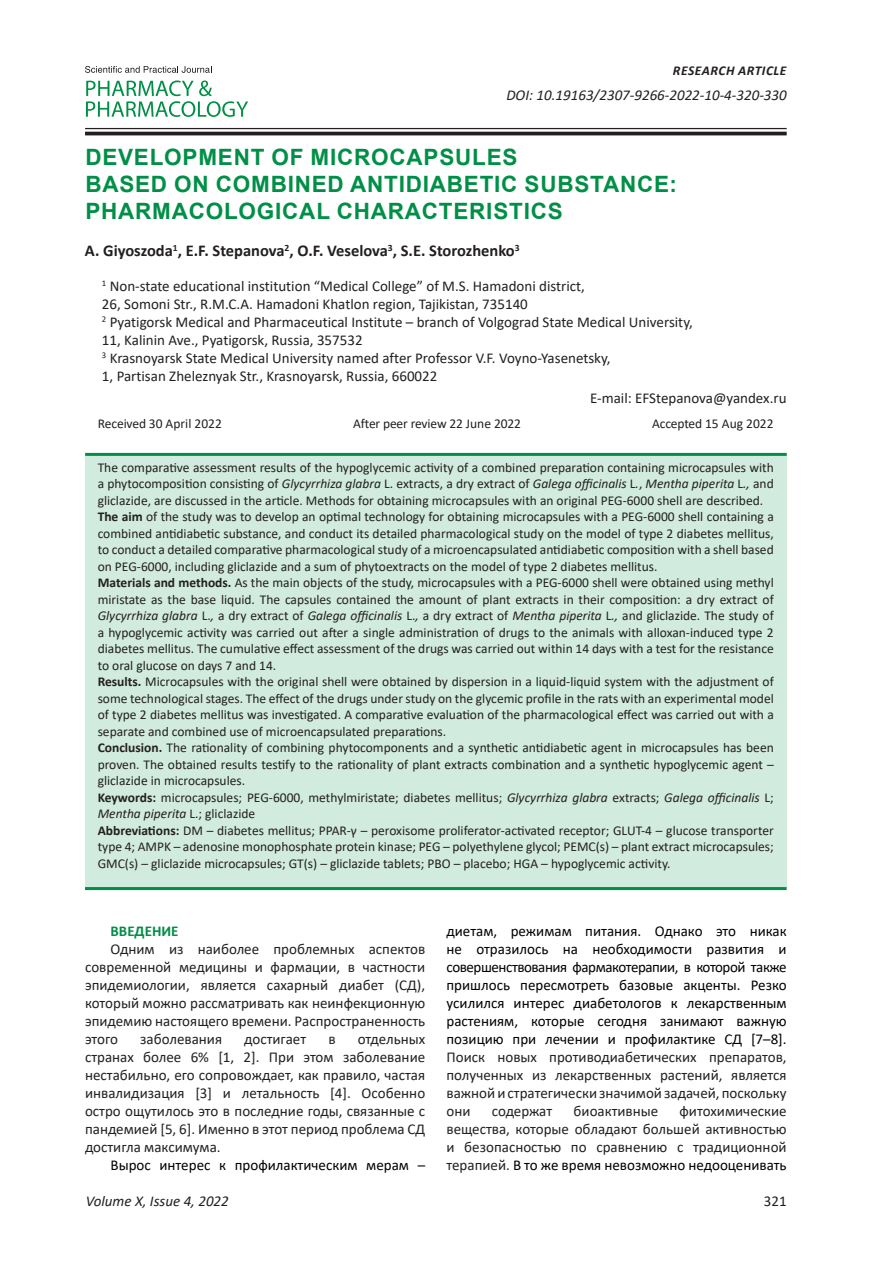
<style>
.page{position:relative;width:893px;height:1263px;background:#fff}
.page>*{position:absolute;margin:0;border:0;box-sizing:border-box;transform-origin:0 0}
._2_Заголовок{font:700 22.5px/27px "Arial";letter-spacing:.035em;color:#008f46}
._3_Авторы{font:700 16.5px "Calibri";color:#231f20}
._6_Текст{font:15px/18px "Calibri";color:#231f20;text-align:justify}
._6_Текст-2{font:15px/18px "Calibri";color:#000;text-align:justify}
.адрес{font:15px "Calibri";color:#231f20}
._6_Текст-3{font:15px/18px "Calibri";color:#212121;text-align:justify}
.индекс{font:italic 15px "Calibri";color:#231f20}
.почта{font:15px "Calibri";color:#231f20}
._6_Текст-4{font:700 15px "Calibri";color:#008f46}
.анонс{font:13.5px/16.5px "Calibri";color:#231f20;text-align:justify}
._6_Текст-5{font:13.5px "Calibri";letter-spacing:-.01em;color:#231f20}
.t1{font:italic 700 13.5px "Calibri";letter-spacing:.04em;color:#231f20}
.s1{font-style:italic}
.s2{font-weight:700}
.s3{color:#212121}
.s4{color:#000}
</style>
<div class="page">
<hr style="left:85px;top:128px;width:702px;height:1px;background:#231f20">
<hr style="left:85px;top:132px;width:702px;height:3px;background:#231f20">
<svg style="left:86px;top:81px;width:162px;height:36px"></svg>
<svg style="left:85px;top:66px;width:127px;height:7px"></svg>
<div style="left:85px;top:453px;width:702px;height:436px;background:#d1ebde"></div>
<hr style="left:85px;top:887px;width:702px;height:3px;background:#008f46">
<hr style="left:85px;top:453px;width:702px;height:3px;background:#008f46">
<p class="t1" style="left:673px;top:61px;width:115px">RESEARCH ARTICLE</p>
<p class="индекс" style="left:506px;top:85px;width:282px">DOI: 10.19163/2307-9266-2022-10-4-320-330</p>
<p class="_2_Заголовок" style="left:85px;top:144px;width:593px">DEVELOPMENT OF MICROCAPSULES<br>BASED ON COMBINED ANTIDIABETIC SUBSTANCE:<br>PHARMACOLOGICAL CHARACTERISTICS</p>
<p class="_3_Авторы" style="left:85px;top:239px;width:436px">A. Giyoszoda<sup>1</sup>, E.F. Stepanova<sup>2</sup>, O.F. Veselova<sup>3</sup>, S.E. Storozhenko<sup>3</sup></p>
<p class="адрес" style="left:102px;top:276px;width:485px"><sup>1</sup> Non-state educational institution “Medical College” of M.S. Hamadoni district,</p>
<p class="адрес" style="left:102px;top:294px;width:427px">26, Somoni Str., R.M.C.A. Hamadoni Khatlon region, Tajikistan, 735140</p>
<p class="адрес" style="left:102px;top:312px;width:592px"><sup>2</sup> Pyatigorsk Medical and Pharmaceutical Institute – branch of Volgograd State Medical University,</p>
<p class="адрес" style="left:102px;top:330px;width:262px">11, Kalinin Ave., Pyatigorsk, Russia, 357532</p>
<p class="адрес" style="left:102px;top:348px;width:510px"><sup>3</sup> Krasnoyarsk State Medical University named after Professor V.F. Voyno-Yasenetsky,</p>
<p class="адрес" style="left:102px;top:366px;width:337px">1, Partisan Zheleznyak Str., Krasnoyarsk, Russia, 660022</p>
<p class="почта" style="left:590px;top:388px;width:198px">E-mail: EFStepanova@yandex.ru</p>
<p class="_6_Текст-5" style="left:98px;top:414px;width:125px">Received 30 April 2022</p>
<p class="_6_Текст-5" style="left:353px;top:414px;width:169px">After peer review 22 June 2022</p>
<p class="_6_Текст-5" style="left:652px;top:414px;width:123px">Accepted 15 Aug 2022</p>
<p class="анонс" style="left:98px;top:458px;width:678px">The comparative assessment results of the hypoglycemic activity of a combined preparation containing microcapsules with a phytocomposition consisting of <span class="s1">Glycyrrhiza glabra</span> L. extracts, a dry extract of <span class="s1">Galega officinalis</span> L<span class="s1">.</span>, <span class="s1">Mentha piperita</span> L<span class="s1">.,</span> and gliclazide, are discussed in the article. Methods for obtaining microcapsules with an original PEG-6000 shell are described.</p>
<p class="анонс" style="left:98px;top:508px;width:678px"><span class="s2">The aim</span> of the study was to develop an optimal technology for obtaining microcapsules with a PEG-6000 shell containing a combined antidiabetic substance, and conduct its detailed pharmacological study on the model of type 2 diabetes mellitus, to conduct a detailed comparative pharmacological study of a microencapsulated antidiabetic composition with a shell based on PEG-6000, including gliclazide and a sum of phytoextracts on the model of type 2 diabetes mellitus.</p>
<p class="анонс" style="left:98px;top:574px;width:678px"><span class="s2">Materials and methods.</span> As the main objects of the study, microcapsules with a PEG-6000 shell were obtained using methyl miristate as the base liquid. The capsules contained the amount of plant extracts in their composition: a dry extract of <span class="s1">Glycyrrhiza glabra</span> L.<span class="s1">,</span> a dry extract of <span class="s1">Galega officinalis</span> L.<span class="s1">,</span> a dry extract of <span class="s1">Mentha piperita</span> L<span class="s1">.,</span> and gliclazide. The study of a hypoglycemic activity was carried out after a single administration of drugs to the animals with alloxan-induced type 2 diabetes mellitus. The cumulative effect assessment of the drugs was carried out within 14 days with a test for the resistance to oral glucose on days 7 and 14.</p>
<p class="анонс" style="left:98px;top:673px;width:678px"><span class="s2">Results.</span> Microcapsules with the original shell were obtained by dispersion in a liquid-liquid system with the adjustment of some technological stages. The effect of the drugs under study on the glycemic profile in the rats with an experimental model of type 2 diabetes mellitus was investigated. A comparative evaluation of the pharmacological effect was carried out with a separate and combined use of microencapsulated preparations.</p>
<p class="анонс" style="left:98px;top:739px;width:678px"><span class="s2">Conclusion.</span> The rationality of combining phytocomponents and a synthetic antidiabetic agent in microcapsules has been proven. The obtained results testify to the rationality of plant extracts combination and a synthetic hypoglycemic agent – gliclazide in microcapsules.</p>
<p class="анонс" style="left:98px;top:788px;width:678px"><span class="s2">Keywords:</span> microcapsules; PEG-6000, methylmiristate; diabetes mellitus; <span class="s1">Glycyrrhiza glabra</span> extracts; <span class="s1">Galega officinalis</span> L;<br><span class="s1">Mentha piperita</span> L.; gliclazide</p>
<p class="анонс" style="left:98px;top:821px;width:678px"><span class="s2">Abbreviations:</span> DM – diabetes mellitus; PPAR-γ – peroxisome proliferator-activated receptor; GLUT-4 – glucose transporter type 4; AMPK – adenosine monophosphate protein kinase; PEG – polyethylene glycol; PEMC(s) – plant extract microcapsules; GMC(s) – gliclazide microcapsules; GT(s) – gliclazide tablets; PBO – placebo; HGA – hypoglycemic activity.</p>
<p class="_6_Текст-4" style="left:111px;top:920px;width:70px">ВВЕДЕНИЕ</p>
<p class="_6_Текст" style="left:85px;top:940px;width:342px;text-indent:26px">Одним из наиболее проблемных аспектов современной медицины и фармации, в частности эпидемиологии, является сахарный диабет (СД), который можно рассматривать как неинфекционную эпидемию настоящего времени. Распространенность этого</p>
<p class="_6_Текст" style="left:140px;top:1030px;width:83px">заболевания</p>
<p class="_6_Текст" style="left:244px;top:1030px;width:63px">достигает</p>
<p class="_6_Текст" style="left:328px;top:1030px;width:9px">в</p>
<p class="_6_Текст" style="left:85px;top:1030px;width:342px;text-indent:273px">отдельных странах более 6% [1, 2]. При этом заболевание нестабильно, его сопровождает, как правило, частая инвалидизация [3] и летальность [4]. Особенно остро ощутилось это в последние годы, связанные с пандемией [5, 6]. Именно в этот период проблема СД достигла максимума.</p>
<p class="_6_Текст-2" style="left:111px;top:1156px;width:316px">Вырос интерес к профилактическим мерам –</p>
<p class="индекс" style="left:86px;top:1191px;width:144px">Volume X, Issue 4, 2022</p>
<p class="_6_Текст-2" style="left:446px;top:922px;width:342px">диетам, режимам питания. Однако это никак не отразилось на необходимости развития и совершенствования фармакотерапии, в которой также пришлось пересмотреть базовые акценты. Резко усилился интерес диабетологов к лекарственным растениям, которые сегодня занимают важную позицию при лечении и профилактике СД [7–8].<br><span class="s3">Поиск новых противодиабетических препаратов, полученных из лекарственных растений, является важной и стратегически значимой задачей, поскольку они</span></p>
<p class="_6_Текст-3" style="left:492px;top:1102px;width:62px">содержат</p>
<p class="_6_Текст-3" style="left:574px;top:1102px;width:86px">биоактивные</p>
<p class="_6_Текст-3" style="left:446px;top:1102px;width:342px;text-indent:233px">фитохимические вещества, которые обладают большей активностью и безопасностью по сравнению с традиционной терапией. <span class="s4">В то же время невозможно недооценивать</span></p>
<p class="_6_Текст" style="left:764px;top:1192px;width:24px">321</p>
</div>
